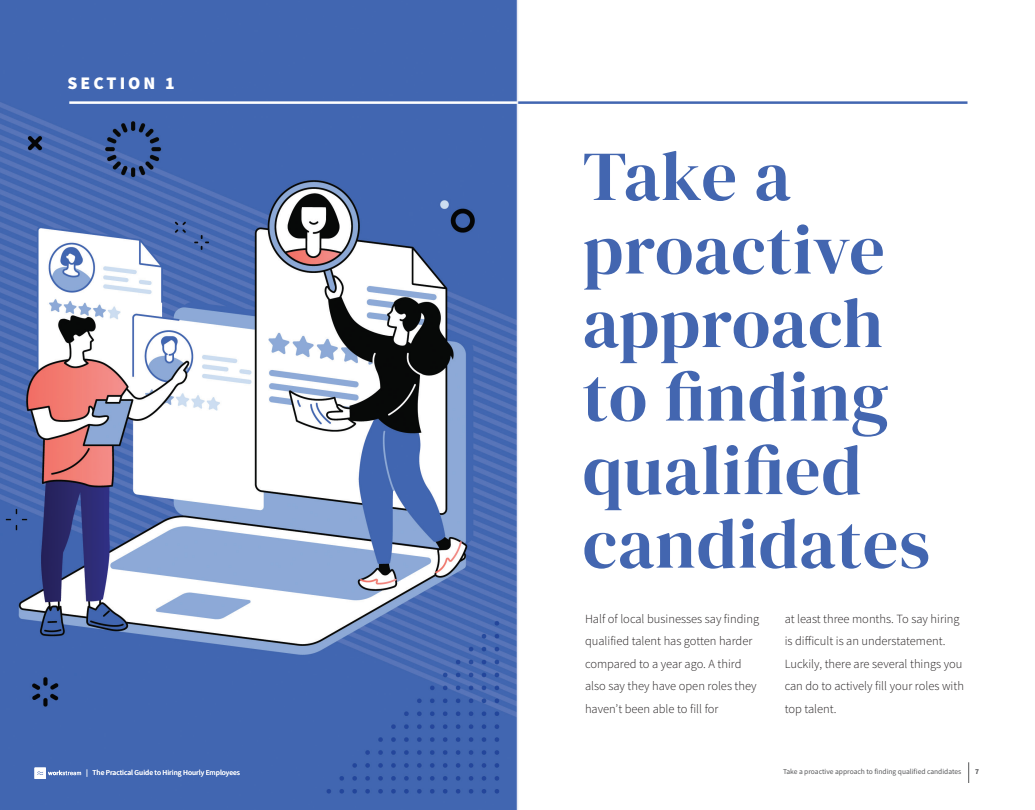
<style>
.page{position:relative;width:1035px;height:810px;background:#fff}
.page>*{position:absolute;margin:0;border:0;box-sizing:border-box;transform-origin:0 0}
.t1{font:70.12px/73.5px "DM Serif Display";letter-spacing:.015em;color:#4366b0}
.t2{font:900 17.75px "Source Sans Pro";letter-spacing:.17em;color:#fff}
.Body{font:300 12.5px/22.5px "Source Sans Pro";color:#231f20}
.t3{font:7.5px "Source Sans Pro";color:#57585a}
.t4{font:7.5px "Source Sans Pro";color:#fff}
.t5{font:700 7.5px "Source Sans Pro";color:#57585a}
</style>
<div class="page">
<img style="left:0;top:0;width:517px;height:810px">
<hr style="left:69px;top:101px;width:448px;height:3px;background:#fff">
<hr style="left:518px;top:101px;width:450px;height:3px;background:#4266b1">
<svg style="left:968px;top:762px;width:1px;height:21px"></svg>
<svg style="left:34px;top:768px;width:47px;height:11px"></svg>
<hr style="left:517px;top:0;width:1px;height:810px;background:#e7e9f4">
<p class="t2" style="left:68px;top:71px;width:109px">SECTION 1</p>
<p class="t1" style="left:583px;top:140px;width:349px">Take a proactive approach to finding qualified candidates</p>
<p class="Body" style="left:585px;top:608px;width:176px">Half of local businesses say finding qualified talent has gotten harder compared to a year ago. A third also say they have open roles they haven’t been able to fill for</p>
<p class="Body" style="left:785px;top:608px;width:181px">at least three months. To say hiring is difficult is an understatement.<br>Luckily, there are several things you can do to actively fill your roles with top talent.</p>
<p class="t4" style="left:86px;top:768px;width:155px">| The Practical Guide to Hiring Hourly Employees</p>
<p class="t3" style="left:783px;top:767px;width:180px">Take a proactive approach to finding qualified candidates</p>
<p class="t5" style="left:975px;top:767px;width:5px">7</p>
</div>
